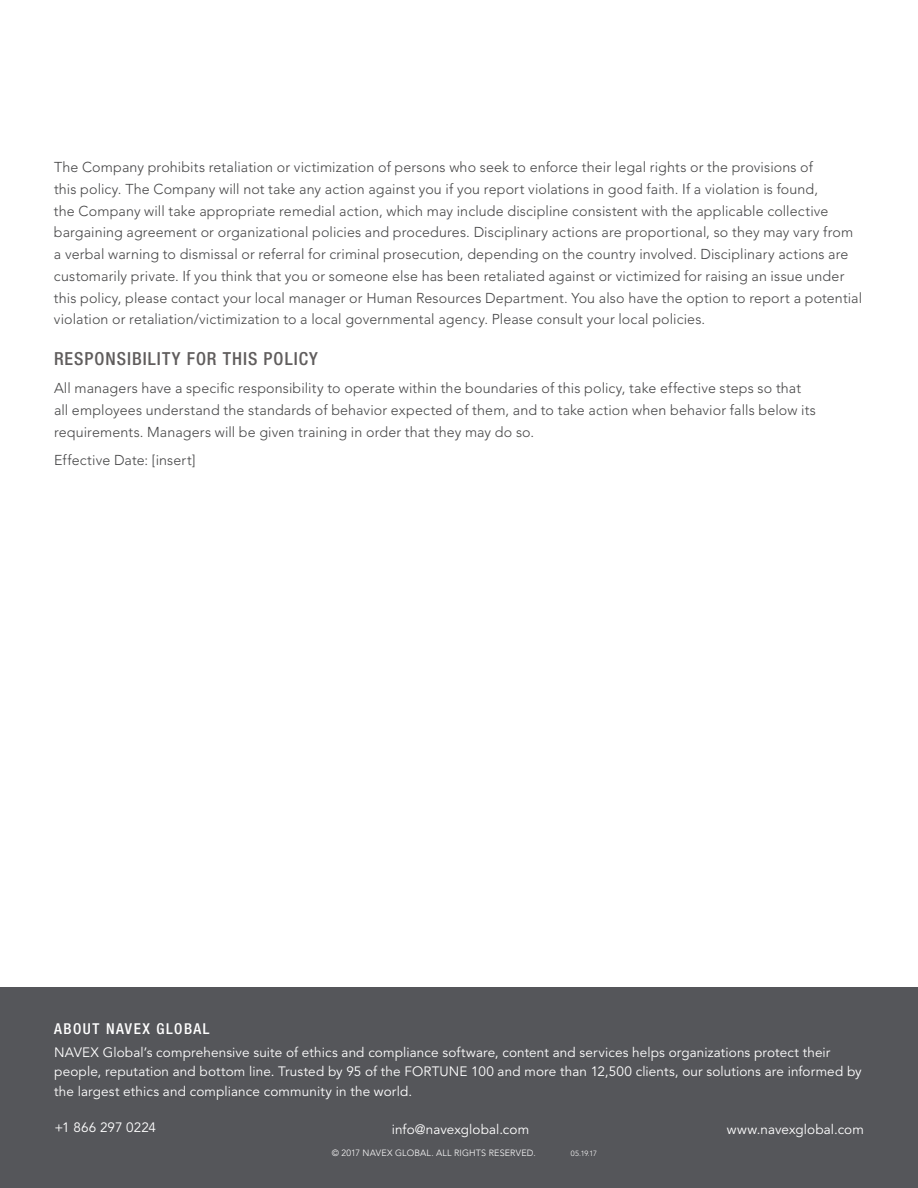
<style>
.page{position:relative;width:918px;height:1188px;background:#fff}
.page>*{position:absolute;margin:0;border:0;box-sizing:border-box;transform-origin:0 0}
.t1{font:500 condensed 18px "Helvetica Neue LT Com";letter-spacing:.055em;color:#605d5d}
.t2{font:500 condensed 15px "Helvetica Neue LT Com";letter-spacing:.1em;color:#fff}
.t3{font:300 14.25px/21.8px "Avenir LT Std";letter-spacing:.01em;color:#454546}
.t4{font:13.5px/19.5px "Avenir LT Std";letter-spacing:.01em;color:#fff}
.t5{font:300 9px "Avenir LT Std";letter-spacing:.02em;color:#fff}
.t6{font:300 7.5px "Avenir LT Std";color:#fff}
</style>
<div class="page">
<div style="left:0;top:987px;width:918px;height:201px;background:#55565a"></div>
<p class="t3" style="left:54px;top:156px;width:810px">The Company prohibits retaliation or victimization of persons who seek to enforce their legal rights or the provisions of<br>this policy. The Company will not take any action against you if you report violations in good faith. If a violation is found,<br>the Company will take appropriate remedial action, which may include discipline consistent with the applicable collective bargaining agreement or organizational policies and procedures. Disciplinary actions are proportional, so they may vary from a verbal warning to dismissal or referral for criminal prosecution, depending on the country involved. Disciplinary actions are customarily private. If you think that you or someone else has been retaliated against or victimized for raising an issue under this policy, please contact your local manager or H uman Resources Department. You also have the option to report a potential violation or retaliation/victimization to a local governmental agency. Please consult your local policies.</p>
<p class="t1" style="left:54px;top:348px;width:265px">RESPONSIBILITY FOR THIS POLICY</p>
<p class="t3" style="left:54px;top:378px;width:764px">All managers have a specific responsibility to operate within the boundaries of this policy, take effective steps so that all employees understand the standards of behavior expected of them, and to take action when behavior falls below its requirements. Managers will be given training in order that they may do so.</p>
<p class="t3" style="left:54px;top:450px;width:143px">Effective Date: [insert]</p>
<p class="t2" style="left:54px;top:1019px;width:157px">ABOUT NAVEX GLOBAL</p>
<p class="t4" style="left:54px;top:1043px;width:809px">NAVEX Global’s comprehensive suite of ethics and compliance software, content and services helps organizations protect their people, reputation and bottom line. Trusted by 95 of the FORTUNE 100 and more than 12,500 clients, our solutions are informed by the largest ethics and compliance community in the world.</p>
<p class="t4" style="left:55px;top:1118px;width:103px">+1 866 297 0224</p>
<p class="t4" style="left:392px;top:1120px;width:139px">info@navexglobal.com</p>
<p class="t4" style="left:727px;top:1120px;width:139px">www.navexglobal.com</p>
<p class="t5" style="left:332px;top:1147px;width:205px">© 2017 NAVEX Global. All rig hts reserved.</p>
<p class="t6" style="left:571px;top:1149px;width:28px">05.19.17</p>
</div>
